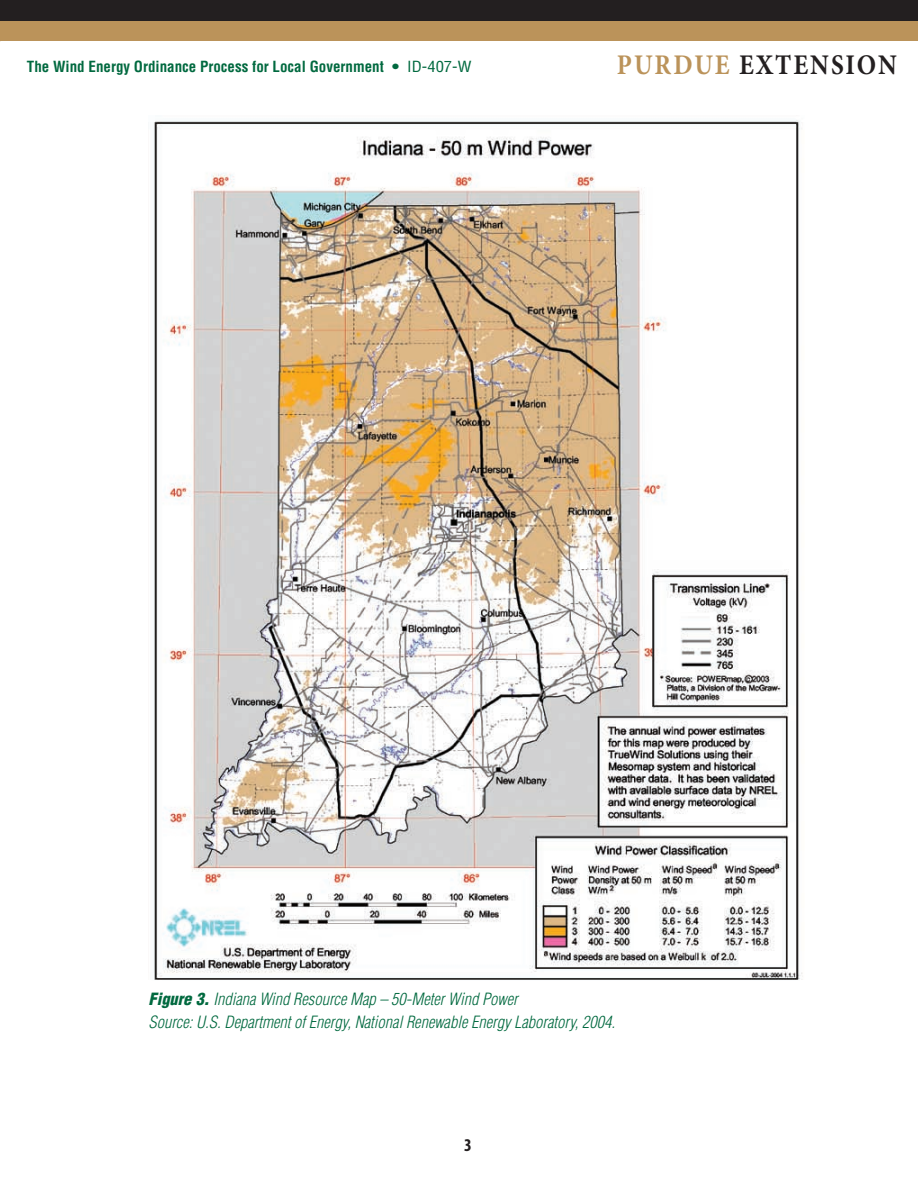
<style>
.page{position:relative;width:918px;height:1188px;background:#fff}
.page>*{position:absolute;margin:0;border:0;box-sizing:border-box;transform-origin:0 0}
.t1{font:700 28.5px "Minion Pro";letter-spacing:.08em;color:#231f20;scale:.89 1}
.t2{font:700 condensed 18px "Myriad Pro";color:#231f20}
.t3{font:italic 300 condensed 16.5px/23px "Helvetica";color:#00693f}
.t4{font:700 condensed 15px "Helvetica";color:#00693f}
.s1{font-weight:400}
.s2{color:#bb935a}
.s3{font-weight:900}
</style>
<div class="page">
<div style="left:0;top:13px;width:918px;height:28px;background:#bb935a"></div>
<div style="left:0;top:0;width:918px;height:20px;background:#231f20"></div>
<img style="left:154px;top:120px;width:649px;height:860px">
<p class="t4" style="left:27px;top:58px;width:446px">The Wind Energy Ordinance Process for Local Government • <span class="s1">ID-407-W</span></p>
<h1 class="t1" style="left:617px;top:45px;width:316px"><span class="s2">PURDUE</span> EXTENSION</h1>
<p class="t3" style="left:148px;top:987px;width:468px"><span class="s3">Figure 3.</span> Indiana Wind Resource Map – 50-Meter Wind Power<br>Source: U.S. Department of Energy, National Renewable Energy Laboratory, 2004.</p>
<p class="t2" style="left:464px;top:1134px;width:9px">3</p>
</div>
